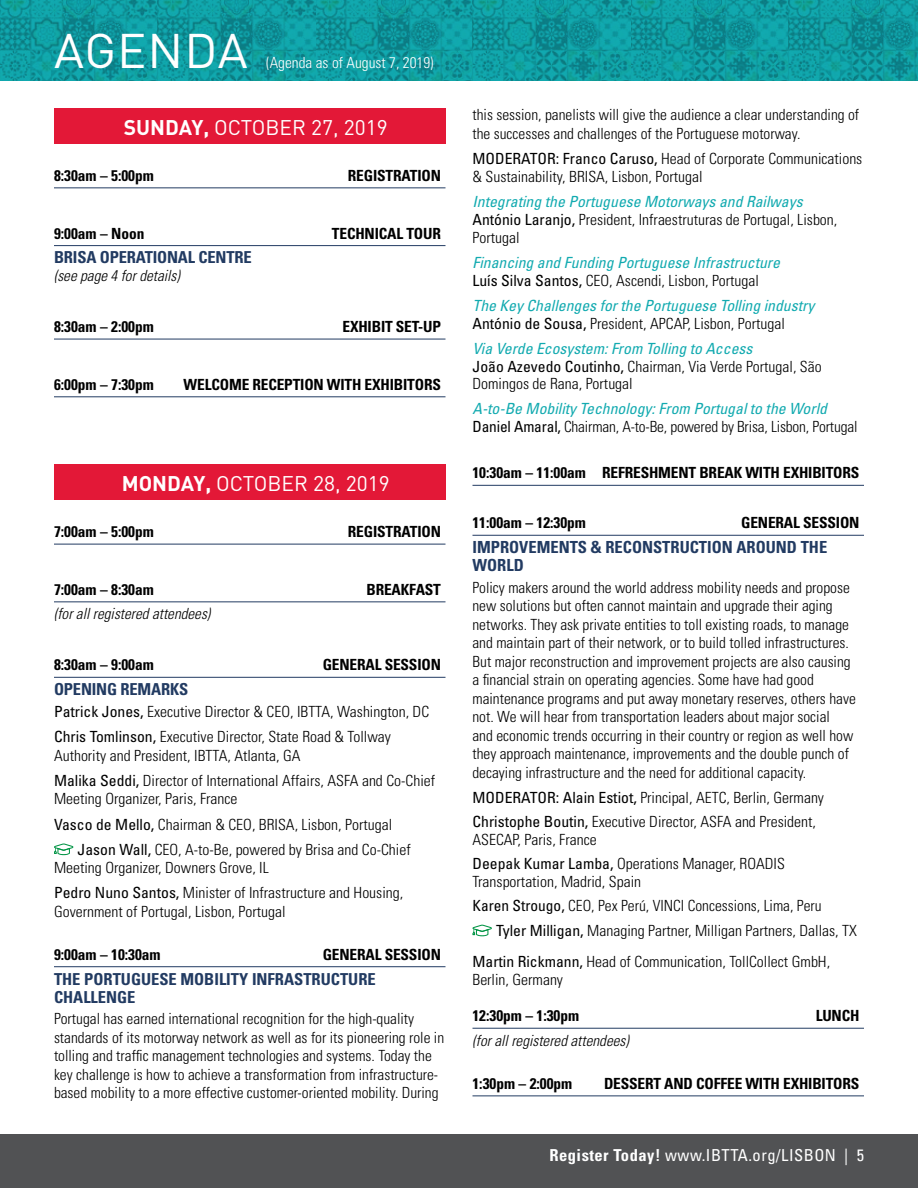
<style>
.page{position:relative;width:918px;height:1188px;background:#fff}
.page>*{position:absolute;margin:0;border:0;box-sizing:border-box;transform-origin:0 0}
.t1{font:48px "DIN";letter-spacing:.02em;color:#fff}
.t2{font:21px "DIN";color:#fff}
.t3{font:700 condensed 16.65px/18px "Univers";color:#223b62}
.t4{font:700 condensed 16.5px/18px "Univers";color:#223b62}
.t5{font:condensed 16.5px "Univers";letter-spacing:.03em;color:#fff}
.t6{font:300 condensed 15.3px/18.5px "Univers";color:#000}
.t7{font:700 condensed 15.3px "Univers";letter-spacing:-.01em;color:#000}
.t8{font:italic condensed 15.3px/17.7px "Univers";color:#12aab0}
.t9{font:italic 300 condensed 15.3px "Univers";color:#000}
.t10{font:300 condensed 15.3px "Univers";color:#fff}
.s1{font-weight:700}
.s2{font-weight:400}
.s3{font-weight:400;font-style:italic;color:#12aab0}
.s4{font-style:normal;color:#000}
.s5{font-weight:300;font-style:normal;color:#000}
</style>
<div class="page">
<div style="left:0;top:1134px;width:918px;height:54px;background:#515254"></div>
<svg style="left:0;top:0;width:918px;height:81px;background:#0e979d"></svg>
<hr style="left:54px;top:188px;width:392px;height:1px;background:#223b62">
<hr style="left:54px;top:245px;width:392px;height:1px;background:#223b62">
<hr style="left:54px;top:339px;width:392px;height:1px;background:#223b62">
<hr style="left:54px;top:397px;width:392px;height:1px;background:#223b62">
<hr style="left:54px;top:544px;width:392px;height:1px;background:#223b62">
<hr style="left:54px;top:602px;width:392px;height:1px;background:#223b62">
<hr style="left:54px;top:677px;width:392px;height:1px;background:#223b62">
<hr style="left:54px;top:966px;width:392px;height:1px;background:#223b62">
<div style="left:54px;top:108px;width:392px;height:36px;background:#e31837"></div>
<div style="left:54px;top:465px;width:392px;height:35px;background:#e31837"></div>
<svg style="left:54px;top:844px;width:19px;height:11px"></svg>
<hr style="left:472px;top:485px;width:392px;height:1px;background:#223b62">
<hr style="left:472px;top:535px;width:392px;height:1px;background:#223b62">
<svg style="left:472px;top:925px;width:20px;height:11px"></svg>
<hr style="left:472px;top:1028px;width:392px;height:1px;background:#223b62">
<hr style="left:472px;top:1096px;width:392px;height:1px;background:#223b62">
<h1 class="t1" style="left:54px;top:23px;width:195px">AGENDA</h1>
<p class="t10" style="left:266px;top:53px;width:169px">(Agenda as of August 7, 2019)</p>
<h2 class="t2" style="left:124px;top:115px;width:265px"><span class="s1">SUNDAY,</span> OCTOBER 27, 2019</h2>
<p class="t7" style="left:54px;top:166px;width:101px">8:30am – 5:00pm</p>
<p class="t7" style="left:348px;top:166px;width:95px">REGISTRATION</p>
<p class="t7" style="left:54px;top:224px;width:92px">9:00am – Noon</p>
<p class="t7" style="left:332px;top:224px;width:111px">TECHNICAL TOUR</p>
<p class="t4" style="left:54px;top:248px;width:199px">BRISA OPERATIONAL CENTRE</p>
<p class="t9" style="left:54px;top:267px;width:127px">(see page 4 for details)</p>
<p class="t7" style="left:54px;top:317px;width:101px">8:30am – 2:00pm</p>
<p class="t7" style="left:342px;top:317px;width:100px">EXHIBIT SET-UP</p>
<p class="t7" style="left:54px;top:375px;width:101px">6:00pm – 7:30pm</p>
<p class="t7" style="left:184px;top:375px;width:259px">WELCOME RECEPTION WITH EXHIBITORS</p>
<h2 class="t2" style="left:122px;top:472px;width:270px"><span class="s1">MONDAY,</span> OCTOBER 28, 2019</h2>
<p class="t7" style="left:54px;top:522px;width:101px">7:00am – 5:00pm</p>
<p class="t7" style="left:348px;top:522px;width:95px">REGISTRATION</p>
<p class="t7" style="left:54px;top:580px;width:101px">7:00am – 8:30am</p>
<p class="t7" style="left:366px;top:580px;width:76px">BREAKFAST</p>
<p class="t9" style="left:54px;top:605px;width:158px">(for all registered attendees)</p>
<p class="t7" style="left:54px;top:656px;width:101px">8:30am – 9:00am</p>
<p class="t7" style="left:323px;top:656px;width:120px">GENERAL SESSION</p>
<p class="t4" style="left:54px;top:680px;width:136px">OPENING REMARKS</p>
<p class="t6" style="left:54px;top:699px;width:377px;line-height:25.2px"><span class="s2">Patrick Jones,</span> Executive Director &amp; CEO, IBTTA, Washington, DC<br><span class="s2">Chris Tomlinson,</span> Executive Director, State Road &amp; Tollway</p>
<p class="t6" style="left:54px;top:743px;width:383px;line-height:25.2px">Authority and President, IBTTA, Atlanta, GA<br><span class="s2">Malika Seddi,</span> Director of International Affairs, ASFA and Co-Chief</p>
<p class="t6" style="left:54px;top:790px;width:185px">Meeting Organizer, Paris, France</p>
<p class="t6" style="left:54px;top:815px;width:340px"><span class="s2">Vasco de Mello,</span> Chairman &amp; CEO, BRISA, Lisbon, Portugal</p>
<p class="t6" style="left:78px;top:840px;width:335px"><span class="s2">Jason Wall,</span> CEO, A-to-Be, powered by Brisa and Co-Chief</p>
<p class="t6" style="left:54px;top:855px;width:351px;line-height:25.2px">Meeting Organizer, Downers Grove, IL<br><span class="s2">Pedro Nuno Santos,</span> Minister of Infrastructure and Housing,</p>
<p class="t6" style="left:54px;top:902px;width:233px">Government of Portugal, Lisbon, Portugal</p>
<p class="t7" style="left:54px;top:945px;width:108px">9:00am – 10:30am</p>
<p class="t7" style="left:323px;top:945px;width:120px">GENERAL SESSION</p>
<p class="t4" style="left:54px;top:970px;width:323px">THE PORTUGUESE MOBILITY INFRASTRUCTURE<br>CHALLENGE</p>
<p class="t6" style="left:54px;top:1010px;width:392px">Portugal has earned international recognition for the high-quality standards of its motorway network as well as for its pioneering role in tolling and traffic management technologies and systems. Today the key challenge is how to achieve a transformation from infrastructure&shy;based mobility to a more effective customer-oriented mobility. During</p>
<p class="t6" style="left:473px;top:106px;width:388px">this session, panelists will give the audience a clear understanding of the successes and challenges of the Portuguese motorway.</p>
<p class="t6" style="left:472px;top:149px;width:391px"><span class="s2">MODERATOR: Franco Caruso,</span> Head of Corporate Communications &amp; Sustainability, BRISA, Lisbon, Portugal</p>
<p class="t6" style="left:472px;top:193px;width:366px;line-height:17.7px"><span class="s3">Integrating the Portuguese Motorways and Railways<br></span><span class="s2">António Laranjo,</span> President, Infraestruturas de Portugal, Lisbon,<br>Portugal</p>
<p class="t8" style="left:472px;top:253px;width:309px">Financing and Funding Portuguese Infrastructure<br><span class="s4">Luís Silva Santos,</span> <span class="s5">CEO, Ascendi, Lisbon, Portugal</span></p>
<p class="t8" style="left:472px;top:296px;width:343px">The Key Challenges for the Portuguese Tolling industry<br><span class="s4">António de Sousa,</span> <span class="s5">President, APCAP, Lisbon, Portugal</span></p>
<p class="t6" style="left:472px;top:340px;width:351px;line-height:17.7px"><span class="s3">Via Verde Ecosystem: From Tolling to Access<br></span><span class="s2">João Azevedo Coutinho,</span> Chairman, Via Verde Portugal, São<br>Domingos de Rana, Portugal</p>
<p class="t8" style="left:472px;top:400px;width:387px">A-to-Be Mobility Technology: From Portugal to the World<br><span class="s4">Daniel Amaral,</span> <span class="s5">Chairman, A-to-Be, powered by Brisa, Lisbon, Portugal</span></p>
<p class="t7" style="left:472px;top:464px;width:389px">10:30am – 11:00am REFRESHMENT BREAK WITH EXHIBITORS</p>
<p class="t7" style="left:472px;top:514px;width:115px">11:00am – 12:30pm</p>
<p class="t7" style="left:741px;top:514px;width:120px">GENERAL SESSION</p>
<p class="t3" style="left:472px;top:538px;width:356px">IMPROVEMENTS &amp; RECONSTRUCTION AROUND THE<br>WORLD</p>
<p class="t6" style="left:472px;top:578px;width:385px">Policy makers around the world address mobility needs and propose new solutions but often cannot maintain and upgrade their aging networks. They ask private entities to toll existing roads, to manage and maintain part of their network, or to build tolled infrastructures.<br>But major reconstruction and improvement projects are also causing a financial strain on operating agencies. Some have had good maintenance programs and put away monetary reserves, others have not. We will hear from transportation leaders about major social<br>and economic trends occurring in their country or region as well how they approach maintenance, improvements and the double punch of decaying infrastructure and the need for additional capacity.</p>
<p class="t6" style="left:472px;top:785px;width:353px;line-height:24.5px"><span class="s2">MODERATOR: Alain Estiot,</span> Principal, AETC, Berlin, Germany<br><span class="s2">Christophe Boutin,</span> Executive Director, ASFA and President,</p>
<p class="t6" style="left:472px;top:827px;width:314px;line-height:24.5px">ASECAP, Paris, France<br><span class="s2">Deepak Kumar Lamba,</span> Operations Manager, ROADIS</p>
<p class="t6" style="left:472px;top:872px;width:170px">Transportation, Madrid, Spain</p>
<p class="t6" style="left:472px;top:897px;width:351px"><span class="s2">Karen Strougo,</span> CEO, Pex Perú, VINCI Concessions, Lima, Peru</p>
<p class="t6" style="left:496px;top:921px;width:362px"><span class="s2">Tyler Milligan,</span> Managing Partner, Milligan Partners, Dallas, TX</p>
<p class="t6" style="left:473px;top:953px;width:359px;line-height:17.7px"><span class="s2">Martin Rickmann,</span> Head of Communication, TollCollect GmbH,<br>Berlin, Germany</p>
<p class="t7" style="left:472px;top:1006px;width:108px">12:30pm – 1:30pm</p>
<p class="t7" style="left:816px;top:1006px;width:45px">LUNCH</p>
<p class="t9" style="left:472px;top:1031px;width:158px">(for all registered attendees)</p>
<p class="t7" style="left:472px;top:1074px;width:101px">1:30pm – 2:00pm</p>
<p class="t7" style="left:604px;top:1074px;width:257px">DESSERT AND COFFEE WITH EXHIBITORS</p>
<p class="t5" style="left:549px;top:1144px;width:316px"><span class="s1">Register Today!</span> www.IBTTA.org/LISBON | 5</p>
</div>
